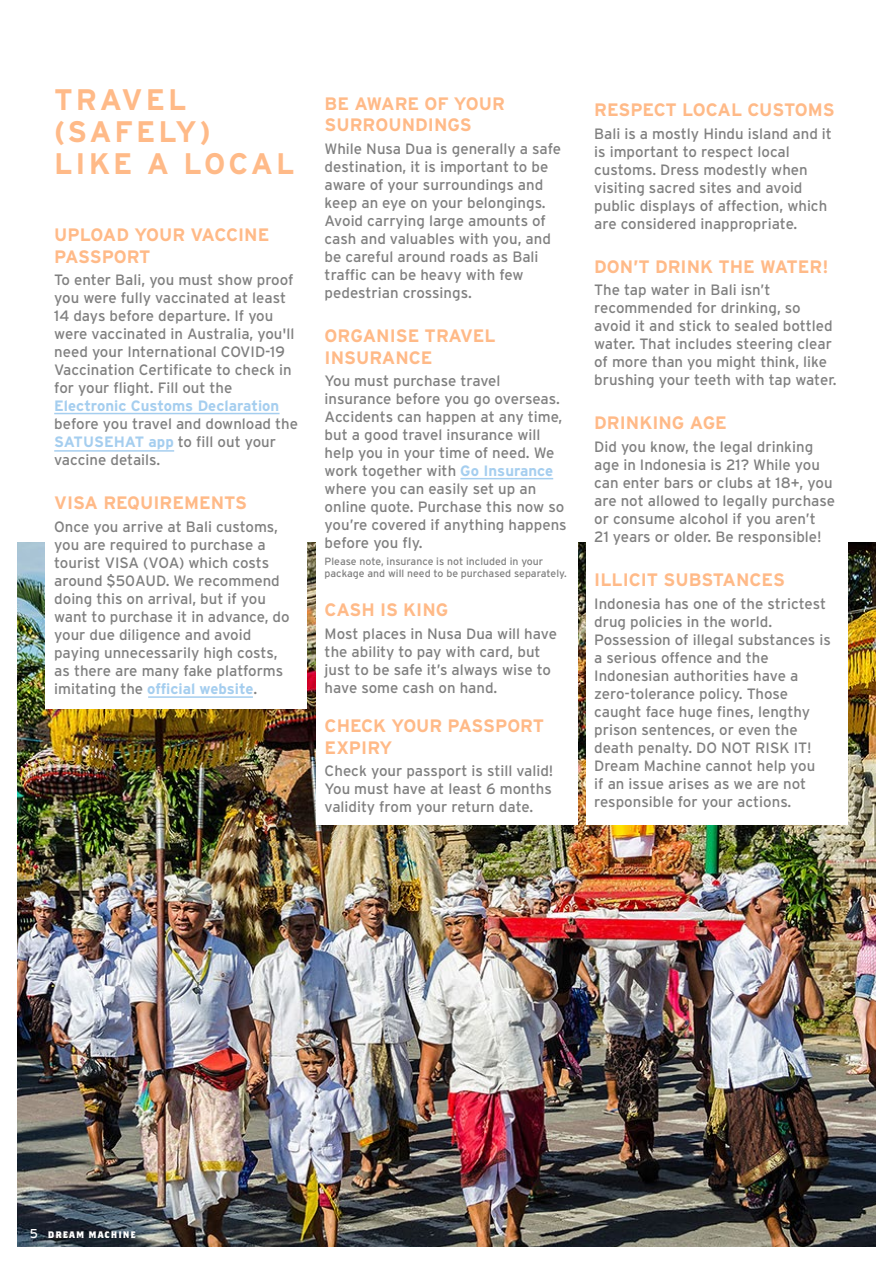
<style>
.page{position:relative;width:893px;height:1263px;background:#fff}
.page>*{position:absolute;margin:0;border:0;box-sizing:border-box;transform-origin:0 0}
.t1{font:700 29.7px/32px "Interstate";letter-spacing:.1em;color:#ffba88}
.t2{font:700 18px/21.6px "Interstate";color:#ffba88}
.t3{font:15px/18px "Interstate";color:#808080}
.t4{font:700 15px "Interstate";color:#a5ceef}
.t5{font:10.5px/12px "Interstate";color:#808080}
.t6{font:700 9.45px "Brothers";letter-spacing:.1em;color:#fff}
.s1{font-weight:700;color:#a5ceef}
.s2{font-family:"Interstate";font-weight:400;font-size:12.9px}
</style>
<div class="page">
<img style="left:18px;top:543px;width:857px;height:704px">
<div style="left:586px;top:503px;width:261px;height:322px;background:#fff"></div>
<div style="left:316px;top:508px;width:261px;height:317px;background:#fff"></div>
<div style="left:46px;top:512px;width:261px;height:197px;background:#fff"></div>
<hr style="left:54px;top:413px;width:226px;height:1px;background:#a5ceef">
<hr style="left:54px;top:450px;width:120px;height:2px;background:#a5ceef">
<hr style="left:460px;top:478px;width:93px;height:1px;background:#a5ceef">
<hr style="left:148px;top:696px;width:105px;height:2px;background:#a5ceef">
<h1 class="t1" style="left:54px;top:83px;width:242px">TRAVEL (SAFELY)<br>LIKE A LOCAL</h1>
<p class="t2" style="left:54px;top:224px;width:217px">UPLOAD YOUR VACCINE<br>PASSPORT</p>
<p class="t3" style="left:54px;top:271px;width:242px">To enter Bali, you must show proof you were fully vaccinated at least 14 days before departure. If you were vaccinated in Australia, you'll need your International COVID-19<br>Vaccination Certificate to check in for your flight. Fill out the</p>
<p class="t4" style="left:54px;top:398px;width:227px">Electronic Customs Declaration</p>
<p class="t3" style="left:54px;top:415px;width:245px">before you travel and download the<br><span class="s1">SATUSEHAT app</span> to fill out your vaccine details.</p>
<p class="t2" style="left:54px;top:492px;width:194px">VISA REQUIREMENTS</p>
<p class="t3" style="left:54px;top:517px;width:237px">Once you arrive at Bali customs, you are required to purchase a tourist VISA (VOA) which costs around $50AUD. We recommend doing this on arrival, but if you want to purchase it in advance, do your due diligence and avoid paying unnecessarily high costs, as there are many fake platforms imitating the <span class="s1">official website</span>.</p>
<p class="t2" style="left:325px;top:92px;width:182px">BE AWARE OF YOUR<br>SURROUNDINGS</p>
<p class="t3" style="left:325px;top:139px;width:238px">While Nusa Dua is generally a safe destination, it is important to be aware of your surroundings and keep an eye on your belongings.<br>Avoid carrying large amounts of cash and valuables with you, and be careful around roads as Bali traffic can be heavy with few pedestrian crossings.</p>
<p class="t2" style="left:325px;top:325px;width:173px">ORGANISE TRAVEL<br>INSURANCE</p>
<p class="t3" style="left:325px;top:372px;width:244px">You must purchase travel insurance before you go overseas.<br>Accidents can happen at any time, but a good travel insurance will help you in your time of need. We work together with <span class="s1">Go Insurance </span>where you can easily set up an online quote. Purchase this now so you’re covered if anything happens before you fly.</p>
<p class="t5" style="left:325px;top:555px;width:244px">Please note, insurance is not included in your package and will need to be purchased separately.</p>
<p class="t2" style="left:325px;top:599px;width:125px">CASH IS KING</p>
<p class="t3" style="left:325px;top:624px;width:234px">Most places in Nusa Dua will have the ability to pay with card, but just to be safe it’s always wise to have some cash on hand.</p>
<p class="t2" style="left:325px;top:715px;width:221px">CHECK YOUR PASSPORT<br>EXPIRY</p>
<p class="t3" style="left:325px;top:762px;width:230px;text-align:justify">Check your passport is still valid!<br>You must have at least 6 months validity from your return date.</p>
<p class="t2" style="left:594px;top:99px;width:242px">RESPECT LOCAL CUSTOMS</p>
<p class="t3" style="left:594px;top:124px;width:239px">Bali is a mostly Hindu island and it is important to respect local customs. Dress modestly when visiting sacred sites and avoid public displays of affection, which are considered inappropriate.</p>
<p class="t2" style="left:594px;top:256px;width:236px">DON’T DRINK THE WATER!</p>
<p class="t3" style="left:594px;top:281px;width:244px">The tap water in Bali isn’t recommended for drinking, so avoid it and stick to sealed bottled water. That includes steering clear of more than you might think, like brushing your teeth with tap water.</p>
<p class="t2" style="left:594px;top:412px;width:134px">DRINKING AGE</p>
<p class="t3" style="left:594px;top:437px;width:242px">Did you know, the legal drinking age in Indonesia is 21? While you can enter bars or clubs at 18+, you are not allowed to legally purchase or consume alcohol if you aren’t<br>21 years or older. Be responsible!</p>
<p class="t2" style="left:594px;top:569px;width:192px">ILLICIT SUBSTANCES</p>
<p class="t3" style="left:594px;top:594px;width:238px">Indonesia has one of the strictest drug policies in the world.<br>Possession of illegal substances is a serious offence and the<br>Indonesian authorities have a zero-tolerance policy. Those caught face huge fines, lengthy prison sentences, or even the death penalty. DO NOT RISK IT!<br>Dream Machine cannot help you<br>if an issue arises as we are not responsible for your actions.</p>
<p class="t6" style="left:30px;top:1228px;width:108px"><span class="s2">5</span> DREAM MACHINE</p>
</div>
